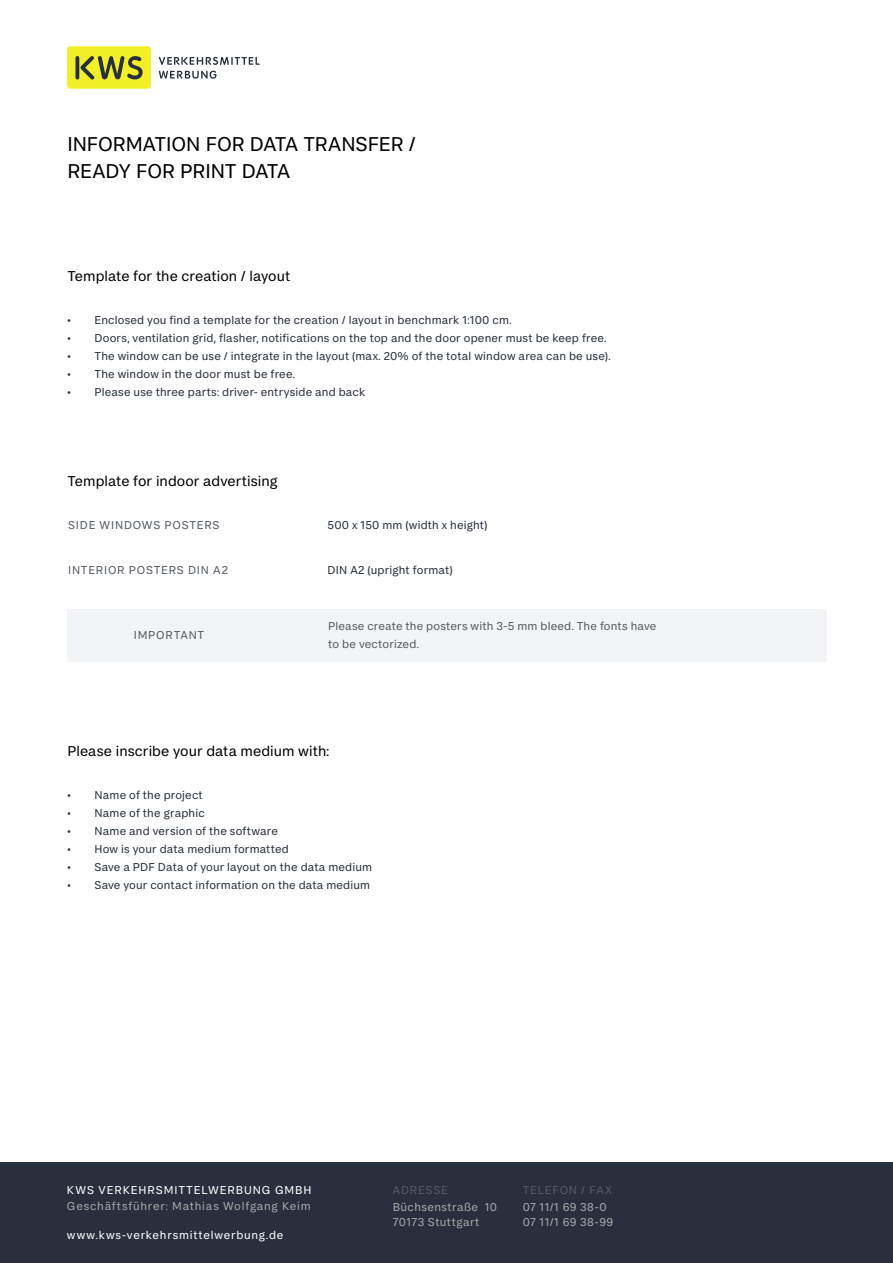
<style>
.page{position:relative;width:893px;height:1263px;background:#fff}
.page>*{position:absolute;margin:0;border:0;box-sizing:border-box;transform-origin:0 0}
.t1{font:21px/27.3px "FS Koopman";letter-spacing:-.005em;color:#000}
.t2{font:15px "FS Koopman";letter-spacing:.005em;color:#000}
.t3{font:12px "FS Koopman";letter-spacing:.015em;color:#28303d}
.t4{font:12px/14.4px "FS Koopman";letter-spacing:.05em;color:#a6a7a9}
.t5{font:12px "FS Koopman";letter-spacing:.06em;color:#565b63}
.t6{font:12px/18px "FS Koopman";letter-spacing:.015em;color:#565b63}
.t7{font:12px "FS Koopman";letter-spacing:.07em;color:#fff}
</style>
<div class="page">
<div style="left:0;top:1162px;width:893px;height:101px;background:#28303d"></div>
<div style="left:67px;top:46px;width:84px;height:43px;background:#f1ef27;border-radius:3px"></div>
<svg style="left:75px;top:56px;width:68px;height:24px"></svg>
<svg style="left:159px;top:57px;width:101px;height:8px"></svg>
<svg style="left:159px;top:71px;width:58px;height:8px"></svg>
<div style="left:68px;top:610px;width:759px;height:52px;background:#f3f4f5"></div>
<h1 class="t1" style="left:67px;top:130px;width:350px">INFORMATION FOR DATA TRANSFER /<br>READY FOR PRINT DATA</h1>
<p class="t2" style="left:68px;top:268px;width:224px">Template for the creation / layout</p>
<p class="t3" style="left:68px;top:313px;width:445px">• Enclosed you find a template for the creation / layout in benchmark 1:100 cm.</p>
<p class="t3" style="left:68px;top:331px;width:540px">• Doors, ventilation grid, flasher, notifications on the top and the door opener must be keep free.</p>
<p class="t3" style="left:68px;top:349px;width:545px">• The window can be use / integrate in the layout (max. 20% of the total window area can be use).</p>
<p class="t3" style="left:68px;top:367px;width:229px">• The window in the door must be free.</p>
<p class="t3" style="left:68px;top:385px;width:299px">• Please use three parts: driver- entryside and back</p>
<p class="t2" style="left:68px;top:472px;width:212px">Template for indoor advertising</p>
<p class="t5" style="left:68px;top:518px;width:153px">SIDE WINDOWS POSTERS</p>
<p class="t5" style="left:68px;top:563px;width:161px">INTERIOR POSTERS DIN A2</p>
<p class="t3" style="left:328px;top:518px;width:161px">500 x 150 mm (width x height)</p>
<p class="t3" style="left:328px;top:563px;width:127px">DIN A2 (upright format)</p>
<p class="t5" style="left:134px;top:628px;width:72px">IMPORTANT</p>
<p class="t6" style="left:328px;top:617px;width:330px">Please create the posters with 3-5 mm bleed. The fonts have to be vectorized.</p>
<p class="t2" style="left:68px;top:742px;width:263px">Please inscribe your data medium with:</p>
<p class="t3" style="left:68px;top:788px;width:137px">• Name of the project</p>
<p class="t3" style="left:68px;top:806px;width:139px">• Name of the graphic</p>
<p class="t3" style="left:68px;top:824px;width:212px">• Name and version of the software</p>
<p class="t3" style="left:68px;top:842px;width:223px">• How is your data medium formatted</p>
<p class="t3" style="left:68px;top:860px;width:306px">• Save a PDF Data of your layout on the data medium</p>
<p class="t3" style="left:68px;top:878px;width:304px">• Save your contact information on the data medium</p>
<p class="t7" style="left:67px;top:1183px;width:246px">KWS VERKEHRSMITTELWERBUNG GMBH</p>
<p class="t5" style="left:393px;top:1183px;width:57px">ADRESSE</p>
<p class="t7" style="left:67px;top:1228px;width:218px">www.kws-verkehrsmittelwerbung.de</p>
<p class="t4" style="left:67px;top:1199px;width:245px">Geschäftsführer: Mathias Wolfgang Keim</p>
<p class="t4" style="left:393px;top:1200px;width:106px">Büchsenstraße 10<br>70173 Stuttgart</p>
<p class="t5" style="left:523px;top:1183px;width:91px">TELEFON / FAX</p>
<p class="t4" style="left:523px;top:1200px;width:92px">07 11/1 69 38-0<br>07 11/1 69 38-99</p>
</div>
